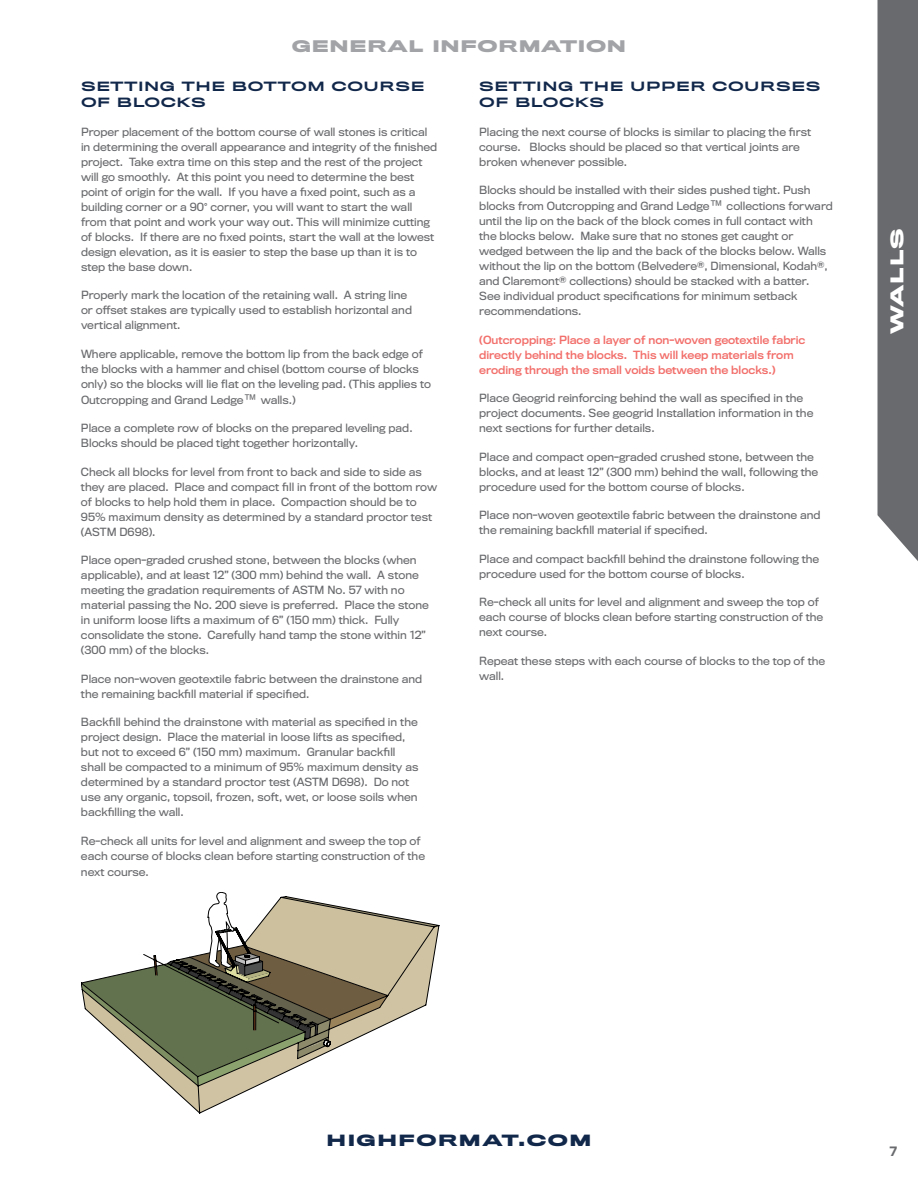
<style>
.page{position:relative;width:918px;height:1188px;background:#fff}
.page>*{position:absolute;margin:0;border:0;box-sizing:border-box;transform-origin:0 0}
.t1{font:700 16.5px "Titling Gothic FB Extended";color:#fff}
.t2{font:700 15px "Titling Gothic FB Extended";letter-spacing:.05em;color:#a1a3a6}
.t3{font:700 14.55px "Titling Gothic FB Extended";letter-spacing:.1em;color:#12284b}
.t4{font:500 12px/16.5px "Titling Gothic FB Extended";letter-spacing:.05em;color:#12284b}
.t5{font:500 12px "Titling Gothic FB";color:#696a6d}
.t6{font:10.5px/15px "Titling Gothic FB";color:#696a6d}
.t7{font:10.5px/15px "Titling Gothic FB Standard";color:#f26f6b}
.s1{font-family:"Arial";font-size:13.5px}
</style>
<div class="page">
<div style="left:878px;top:0;width:40px;height:561px;background:#696a6d"></div>
<svg style="left:81px;top:892px;width:358px;height:221px"></svg>
<h2 class="t2" style="left:292px;top:37px;width:336px">GENERAL INFORMATION</h2>
<p class="t4" style="left:81px;top:78px;width:345px">SETTING THE BOTTOM COURSE<br>OF BLOCKS</p>
<p class="t6" style="left:81px;top:124px;width:358px">Proper placement of the bottom course of wall stones is critical in determining the overall appearance and integrity of the finished project. Take extra time on this step and the rest of the project will go smoothly. At this point you need to determine the best point of origin for the wall. If you have a fixed point, such as a building corner or a 90° corner, you will want to start the wall from that point and work your way out. This will minimize cutting of blocks. If there are no fixed points, start the wall at the lowest design elevation, as it is easier to step the base up than it is to step the base down.</p>
<p class="t6" style="left:81px;top:288px;width:333px">Properly mark the location of the retaining wall. A string line or offset stakes are typically used to establish horizontal and vertical alignment.</p>
<p class="t6" style="left:81px;top:346px;width:352px">Where applicable, remove the bottom lip from the back edge of the blocks with a hammer and chisel (bottom course of blocks only) so the blocks will lie flat on the leveling pad. (This applies to</p>
<p class="t6" style="left:81px;top:392px;width:216px">Outcropping and Grand Ledge<span class="s1">™</span> walls.)</p>
<p class="t6" style="left:81px;top:421px;width:333px">Place a complete row of blocks on the prepared leveling pad.<br>Blocks should be placed tight together horizontally.</p>
<p class="t6" style="left:81px;top:464px;width:358px">Check all blocks for level from front to back and side to side as they are placed. Place and compact fill in front of the bottom row of blocks to help hold them in place. Compaction should be to 95% maximum density as determined by a standard proctor test (ASTM D698).</p>
<p class="t6" style="left:81px;top:553px;width:349px">Place open-graded crushed stone, between the blocks (when applicable), and at least 12” (300 mm) behind the wall. A stone meeting the gradation requirements of ASTM No. 57 with no material passing the No. 200 sieve is preferred. Place the stone in uniform loose lifts a maximum of 6” (150 mm) thick. Fully consolidate the stone. Carefully hand tamp the stone within 12” (300 mm) of the blocks.</p>
<p class="t6" style="left:81px;top:671px;width:343px">Place non-woven geotextile fabric between the drainstone and the remaining backfill material if specified.</p>
<p class="t6" style="left:81px;top:715px;width:339px">Backfill behind the drainstone with material as specified in the project design. Place the material in loose lifts as specified, but not to exceed 6” (150 mm) maximum. Granular backfill shall be compacted to a minimum of 95% maximum density as determined by a standard proctor test (ASTM D698). Do not use any organic, topsoil, frozen, soft, wet, or loose soils when backfilling the wall.</p>
<p class="t6" style="left:81px;top:833px;width:346px">Re-check all units for level and alignment and sweep the top of each course of blocks clean before starting construction of the</p>
<p class="t6" style="left:81px;top:865px;width:69px">next course.</p>
<p class="t4" style="left:479px;top:78px;width:343px">SETTING THE UPPER COURSES<br>OF BLOCKS</p>
<p class="t6" style="left:479px;top:124px;width:333px">Placing the next course of blocks is similar to placing the first course. Blocks should be placed so that vertical joints are broken whenever possible.</p>
<p class="t6" style="left:479px;top:182px;width:355px;line-height:16.2px">Blocks should be installed with their sides pushed tight. Push blocks from Outcropping and Grand Ledge<span class="s1">™</span> collections forward</p>
<p class="t6" style="left:479px;top:214px;width:350px">until the lip on the back of the block comes in full contact with the blocks below. Make sure that no stones get caught or wedged between the lip and the back of the blocks below. Walls without the lip on the bottom (Belvedere®, Dimensional, Kodah®, and Claremont® collections) should be stacked with a batter.<br>See individual product specifications for minimum setback recommendations.</p>
<p class="t7" style="left:479px;top:332px;width:328px">(Outcropping: Place a layer of non-woven geotextile fabric directly behind the blocks. This will keep materials from eroding through the small voids between the blocks.)</p>
<p class="t6" style="left:479px;top:391px;width:336px">Place Geogrid reinforcing behind the wall as specified in the project documents. See geogrid Installation information in the next sections for further details.</p>
<p class="t6" style="left:479px;top:449px;width:341px">Place and compact open-graded crushed stone, between the blocks, and at least 12” (300 mm) behind the wall, following the procedure used for the bottom course of blocks.</p>
<p class="t6" style="left:479px;top:508px;width:343px">Place non-woven geotextile fabric between the drainstone and the remaining backfill material if specified.</p>
<p class="t6" style="left:479px;top:551px;width:341px">Place and compact backfill behind the drainstone following the procedure used for the bottom course of blocks.</p>
<p class="t6" style="left:479px;top:595px;width:346px">Re-check all units for level and alignment and sweep the top of each course of blocks clean before starting construction of the next course.</p>
<p class="t6" style="left:479px;top:653px;width:347px">Repeat these steps with each course of blocks to the top of the wall.</p>
<h1 class="t1" style="left:886px;top:334px;width:107px;rotate:-90deg">WALLS</h1>
<h3 class="t3" style="left:327px;top:1131px;width:266px">HIGHFORMAT.COM</h3>
<p class="t5" style="left:890px;top:1144px;width:9px">7</p>
</div>
